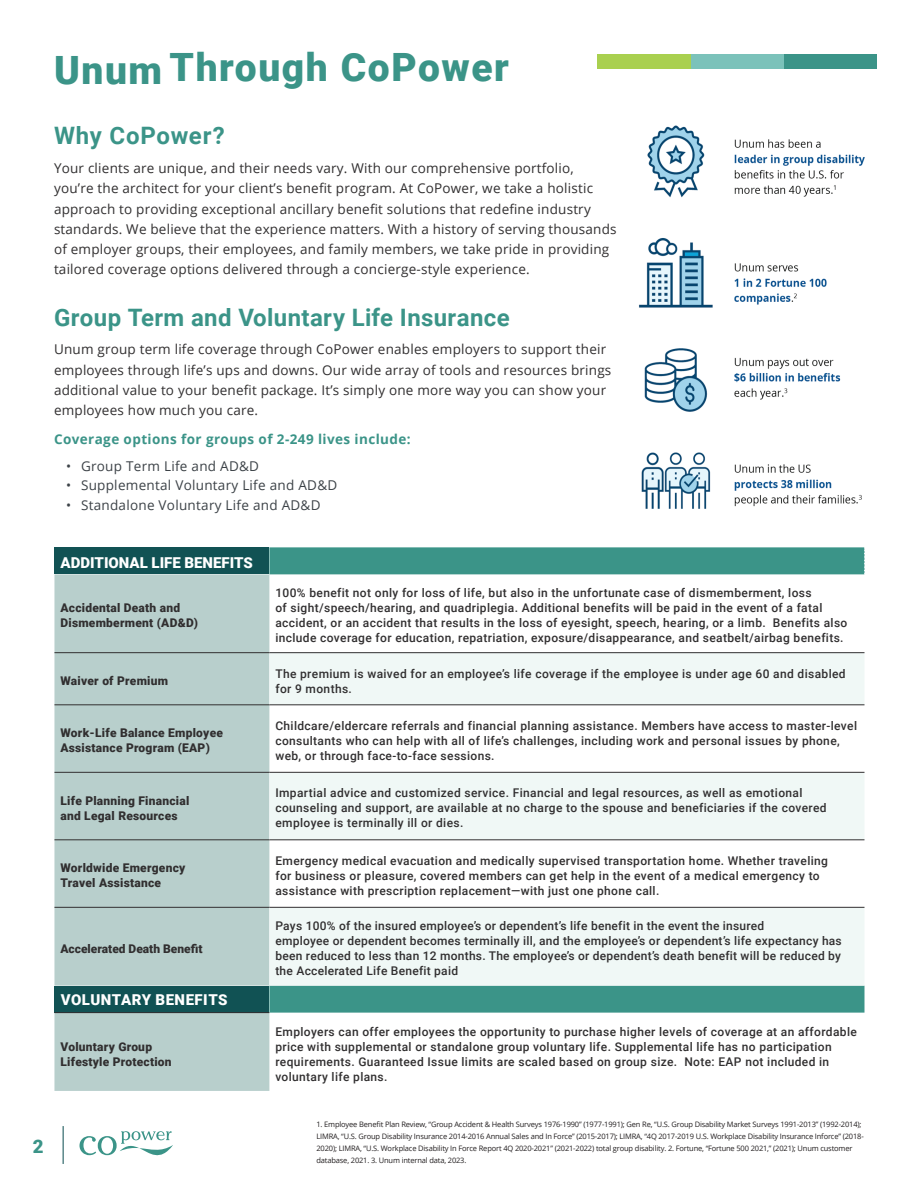
<style>
.page{position:relative;width:918px;height:1188px;background:#fff}
.page>*{position:absolute;margin:0;border:0;box-sizing:border-box;transform-origin:0 0}
.t1{font:900 39px "Roboto";letter-spacing:.04em;color:#3b9488}
.t2{font:700 24px "Roboto";letter-spacing:.015em;color:#3b9488}
.t3{font:900 18.6px "Roboto";color:#3b9488}
.t4{font:900 15px "Roboto";color:#fff}
.t5{font:900 15px "Roboto";letter-spacing:.035em;color:#fff}
.t6{font:13.5px/20.2px "Open Sans";letter-spacing:.015em;color:#312f30}
.t7{font:13.5px "Open Sans";letter-spacing:.02em;color:#3c4247}
.t8{font:700 13.5px "Open Sans";letter-spacing:.03em;color:#3b9488}
.t9{font:500 12px/15px "Roboto";letter-spacing:.03em;color:#312f30}
.t10{font:900 12px/15px "Roboto";letter-spacing:.02em;color:#312f30}
.t11{font:900 12px "Roboto";color:#312f30}
.t12{font:7.5px/12px "Open Sans";letter-spacing:-.02em;color:#231f20}
</style>
<div class="page">
<hr style="left:63px;top:1126px;width:1px;height:38px;background:#115254">
<svg style="left:80px;top:1131px;width:93px;height:25px"></svg>
<div style="left:784px;top:54px;width:93px;height:15px;background:#3b9488"></div>
<div style="left:691px;top:54px;width:93px;height:15px;background:#7bc2ba"></div>
<div style="left:597px;top:54px;width:94px;height:15px;background:#a9d04f"></div>
<img style="left:639px;top:125px;width:226px;height:384px">
<div style="left:54px;top:547px;width:215px;height:27px;background:#115254"></div>
<svg style="left:269px;top:547px;width:595px;height:466px"></svg>
<div style="left:54px;top:574px;width:215px;height:517px;background:#b8cfcc"></div>
<svg style="left:269px;top:653px;width:595px;height:333px;fill:#f0f8f6"></svg>
<div style="left:54px;top:986px;width:215px;height:27px;background:#115254"></div>
<hr style="left:269px;top:907px;width:595px;height:1px;background:#312f30">
<hr style="left:269px;top:772px;width:595px;height:1px;background:#312f30">
<hr style="left:269px;top:840px;width:595px;height:1px;background:#312f30">
<hr style="left:269px;top:652px;width:595px;height:1px;background:#312f30">
<hr style="left:269px;top:705px;width:595px;height:1px;background:#312f30">
<hr style="left:54px;top:652px;width:215px;height:1px;background:#312f30">
<hr style="left:54px;top:705px;width:215px;height:1px;background:#312f30">
<hr style="left:54px;top:1012px;width:215px;height:1px;background:#312f30">
<hr style="left:54px;top:772px;width:215px;height:1px;background:#312f30">
<hr style="left:54px;top:840px;width:215px;height:1px;background:#312f30">
<hr style="left:54px;top:907px;width:215px;height:1px;background:#312f30">
<svg style="left:864px;top:547px;width:1px;height:27px"></svg>
<h1 class="t1" style="left:54px;top:40px;width:457px">Unum Through CoPower</h1>
<h2 class="t2" style="left:54px;top:118px;width:172px">Why CoPower?</h2>
<p class="t6" style="left:54px;top:158px;width:564px">Your clients are unique, and their needs vary. With our comprehensive portfolio, you’re the architect for your client’s benefit program. At CoPower, we take a holistic approach to providing exceptional ancillary benefit solutions that redefine industry standards. We believe that the experience matters. With a history of serving thousands of employer groups, their employees, and family members, we take pride in providing tailored coverage options delivered through a concierge-style experience.</p>
<h2 class="t2" style="left:54px;top:301px;width:457px">Group Term and Voluntary Life Insurance</h2>
<p class="t6" style="left:54px;top:339px;width:559px">Unum group term life coverage through CoPower enables employers to support their employees through life’s ups and downs. Our wide array of tools and resources brings additional value to your benefit package. It’s simply one more way you can show your employees how much you care.</p>
<p class="t8" style="left:54px;top:430px;width:358px">Coverage options for groups of 2-249 lives include:</p>
<p class="t7" style="left:66px;top:457px;width:195px">• Group Term Life and AD&amp;D</p>
<p class="t7" style="left:66px;top:476px;width:273px">• Supplemental Voluntary Life and AD&amp;D</p>
<p class="t7" style="left:66px;top:496px;width:256px">• Standalone Voluntary Life and AD&amp;D</p>
<h3 class="t3" style="left:33px;top:1133px;width:12px">2</h3>
<p class="t4" style="left:60px;top:553px;width:194px">ADDITIONAL LIFE BENEFITS</p>
<p class="t10" style="left:60px;top:600px;width:139px">Accidental Death and<br>Dismemberment (AD&amp;D)</p>
<p class="t9" style="left:275px;top:585px;width:574px">100% benefit not only for loss of life, but also in the unfortunate case of dismemberment, loss<br>of sight/speech/hearing, and quadriplegia. Additional benefits will be paid in the event of a fatal accident, or an accident that results in the loss of eyesight, speech, hearing, or a limb. Benefits also include coverage for education, repatriation, exposure/disappearance, and seatbelt/airbag benefits.</p>
<p class="t10" style="left:60px;top:673px;width:109px">Waiver of Premium</p>
<p class="t9" style="left:275px;top:665px;width:572px">The premium is waived for an employee’s life coverage if the employee is under age 60 and disabled for 9 months.</p>
<p class="t10" style="left:60px;top:725px;width:164px">Work-Life Balance Employee<br>Assistance Program (EAP)</p>
<p class="t9" style="left:275px;top:718px;width:583px">Childcare/eldercare referrals and financial planning assistance. Members have access to master-level consultants who can help with all of life’s challenges, including work and personal issues by phone, web, or through face-to-face sessions.</p>
<p class="t10" style="left:60px;top:793px;width:130px">Life Planning Financial and Legal Resources</p>
<p class="t9" style="left:275px;top:785px;width:553px">Impartial advice and customized service. Financial and legal resources, as well as emotional counseling and support, are available at no charge to the spouse and beneficiaries if the covered employee is terminally ill or dies.</p>
<p class="t10" style="left:60px;top:860px;width:126px">Worldwide Emergency<br>Travel Assistance</p>
<p class="t9" style="left:275px;top:853px;width:554px">Emergency medical evacuation and medically supervised transportation home. Whether traveling for business or pleasure, covered members can get help in the event of a medical emergency to assistance with prescription replacement—with just one phone call.</p>
<p class="t11" style="left:60px;top:940px;width:143px">Accelerated Death Benefit</p>
<p class="t5" style="left:61px;top:989px;width:168px">VOLUNTARY BENEFITS</p>
<p class="t10" style="left:60px;top:1038px;width:113px">Voluntary Group<br>Lifestyle Protection</p>
<p class="t9" style="left:275px;top:918px;width:568px">Pays 100% of the insured employee’s or dependent’s life benefit in the event the insured<br>employee or dependent becomes terminally ill, and the employee’s or dependent’s life expectancy has been reduced to less than 12 months. The employee’s or dependent’s death benefit will be reduced by the Accelerated Life Benefit paid</p>
<p class="t9" style="left:275px;top:1023px;width:583px">Employers can offer employees the opportunity to purchase higher levels of coverage at an affordable price with supplemental or standalone group voluntary life. Supplemental life has no participation requirements. Guaranteed Issue limits are scaled based on group size. Note: EAP not included in voluntary life plans.</p>
<p class="t12" style="left:316px;top:1118px;width:549px">1. Employee Benefit Plan Review, “Group Accident &amp; Health Surveys 1976-1990” (1977-1991); Gen Re, “U.S. Group Disability Market Surveys 1991-2013” (1992-2014); LIMRA, “U.S. Group Disability Insurance 2014-2016 Annual Sales and In Force” (2015-2017); LIMRA, “4Q 2017-2019 U.S. Workplace Disability Insurance Inforce” (2018- 2020); LIMRA, “U.S. Workplace Disability In Force Report 4Q 2020-2021” (2021-2022) total group disability. 2. Fortune, “Fortune 500 2021,” (2021); Unum customer database, 2021. 3. Unum internal data, 2023.</p>
</div>
